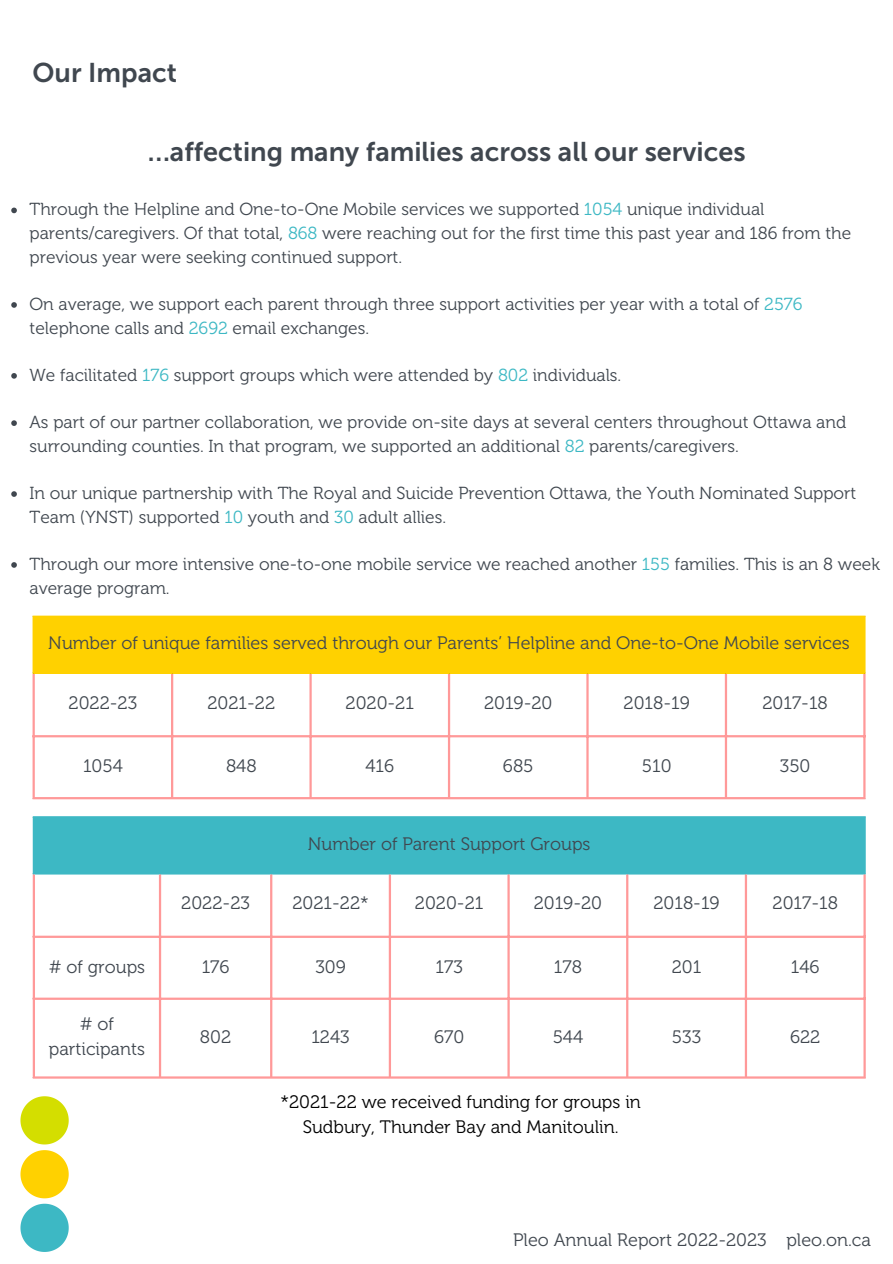
<style>
.page{position:relative;width:893px;height:1264px;background:#fff}
.page>*{position:absolute;margin:0;border:0;box-sizing:border-box;transform-origin:0 0}
.t1{font:27px "Museo Sans 700";color:#40474f}
.t2{font:18px/24.8px "Museo 300";color:#40474f;text-align:center}
.t3{font:18px/24.8px "Museo 300";color:#000;text-align:center}
.t4{font:17.4px/23.7px "Museo 300";color:#40474f}
.s1{color:#3db8c4}
</style>
<div class="page">
<div style="left:33px;top:616px;width:831px;height:57px;background:#ffd100"></div>
<hr style="left:863px;top:618px;width:2px;height:53px;background:#ffd100">
<hr style="left:33px;top:615px;width:832px;height:3px;background:#ffd100">
<hr style="left:33px;top:671px;width:832px;height:3px;background:#ffd100">
<hr style="left:33px;top:674px;width:2px;height:123px;background:#f99">
<hr style="left:171px;top:674px;width:2px;height:123px;background:#f99">
<hr style="left:309px;top:674px;width:3px;height:123px;background:#f99">
<hr style="left:448px;top:674px;width:2px;height:123px;background:#f99">
<hr style="left:586px;top:674px;width:2px;height:123px;background:#f99">
<hr style="left:724px;top:674px;width:3px;height:123px;background:#f99">
<hr style="left:863px;top:674px;width:2px;height:123px;background:#f99">
<hr style="left:33px;top:735px;width:832px;height:2px;background:#f99">
<hr style="left:33px;top:797px;width:832px;height:2px;background:#f99">
<svg style="left:11px;top:207px;width:6px;height:6px"></svg>
<svg style="left:11px;top:302px;width:6px;height:6px"></svg>
<svg style="left:11px;top:373px;width:6px;height:5px"></svg>
<svg style="left:11px;top:420px;width:6px;height:6px"></svg>
<svg style="left:11px;top:491px;width:6px;height:6px"></svg>
<svg style="left:11px;top:562px;width:6px;height:5px"></svg>
<svg style="left:20px;top:1096px;width:49px;height:48px"></svg>
<svg style="left:20px;top:1150px;width:49px;height:101px"></svg>
<div style="left:34px;top:817px;width:830px;height:56px;background:#3db8c4"></div>
<hr style="left:33px;top:818px;width:2px;height:54px;background:#3db8c4">
<hr style="left:863px;top:818px;width:2px;height:54px;background:#3db8c4">
<hr style="left:33px;top:816px;width:832px;height:2px;background:#3db8c4">
<hr style="left:33px;top:872px;width:832px;height:2px;background:#3db8c4">
<hr style="left:33px;top:874px;width:2px;height:202px;background:#f99">
<hr style="left:159px;top:874px;width:2px;height:202px;background:#f99">
<hr style="left:270px;top:874px;width:2px;height:202px;background:#f99">
<hr style="left:389px;top:874px;width:2px;height:202px;background:#f99">
<hr style="left:507px;top:874px;width:2px;height:202px;background:#f99">
<hr style="left:626px;top:874px;width:2px;height:202px;background:#f99">
<hr style="left:744px;top:874px;width:3px;height:202px;background:#f99">
<hr style="left:863px;top:874px;width:2px;height:202px;background:#f99">
<hr style="left:33px;top:935px;width:832px;height:2px;background:#f99">
<hr style="left:33px;top:997px;width:832px;height:2px;background:#f99">
<hr style="left:33px;top:1076px;width:832px;height:2px;background:#f99">
<h1 class="t1" style="left:33px;top:58px;width:146px">Our Impact</h1>
<h1 class="t1" style="left:148px;top:137px;width:599px">…affecting many families across all our services</h1>
<p class="t4" style="left:30px;top:198px;width:823px">Through the Helpline and One-to-One Mobile services we supported <span class="s1">1054</span> unique individual parents/caregivers. Of that total, <span class="s1">868</span> were reaching out for the first time this past year and 186 from the previous year were seeking continued support.</p>
<p class="t4" style="left:30px;top:292px;width:774px">On average, we support each parent through three support activities per year with a total of <span class="s1">2576 </span>telephone calls and <span class="s1">2692</span> email exchanges.</p>
<p class="t4" style="left:30px;top:363px;width:593px">We facilitated <span class="s1">176</span> support groups which were attended by <span class="s1">802</span> individuals.</p>
<p class="t4" style="left:30px;top:411px;width:818px">As part of our partner collaboration, we provide on-site days at several centers throughout Ottawa and surrounding counties. In that program, we supported an additional <span class="s1">82</span> parents/caregivers.</p>
<p class="t4" style="left:30px;top:481px;width:828px">In our unique partnership with The Royal and Suicide Prevention Ottawa, the Youth Nominated Support<br>Team (YNST) supported <span class="s1">10</span> youth and <span class="s1">30</span> adult allies.</p>
<p class="t4" style="left:30px;top:552px;width:851px">Through our more intensive one-to-one mobile service we reached another <span class="s1">155</span> families. This is an 8 week average program.</p>
<p class="t2" style="left:48px;top:631px;width:802px">Number of unique families served through our Parents’ Helpline and One-to-One Mobile services</p>
<p class="t2" style="left:68px;top:690px;width:70px">2022-23</p>
<p class="t2" style="left:207px;top:690px;width:69px">2021-22</p>
<p class="t2" style="left:345px;top:690px;width:70px">2020-21</p>
<p class="t2" style="left:484px;top:690px;width:70px">2019-20</p>
<p class="t2" style="left:623px;top:690px;width:68px">2018-19</p>
<p class="t2" style="left:762px;top:690px;width:67px">2017-18</p>
<p class="t2" style="left:83px;top:754px;width:41px">1054</p>
<p class="t2" style="left:226px;top:754px;width:32px">848</p>
<p class="t2" style="left:365px;top:754px;width:30px">416</p>
<p class="t2" style="left:503px;top:754px;width:32px">685</p>
<p class="t2" style="left:642px;top:754px;width:31px">510</p>
<p class="t2" style="left:779px;top:754px;width:32px">350</p>
<p class="t2" style="left:308px;top:831px;width:284px">Number of Parent Support Groups</p>
<p class="t2" style="left:181px;top:891px;width:70px">2022-23</p>
<p class="t2" style="left:292px;top:891px;width:78px">2021-22*</p>
<p class="t2" style="left:415px;top:891px;width:70px">2020-21</p>
<p class="t2" style="left:533px;top:891px;width:70px">2019-20</p>
<p class="t2" style="left:653px;top:891px;width:68px">2018-19</p>
<p class="t2" style="left:772px;top:891px;width:67px">2017-18</p>
<p class="t2" style="left:49px;top:954px;width:98px"># of groups</p>
<p class="t2" style="left:202px;top:954px;width:29px">176</p>
<p class="t2" style="left:315px;top:954px;width:32px">309</p>
<p class="t2" style="left:435px;top:954px;width:29px">173</p>
<p class="t2" style="left:554px;top:954px;width:30px">178</p>
<p class="t2" style="left:671px;top:954px;width:31px">201</p>
<p class="t2" style="left:790px;top:954px;width:30px">146</p>
<p class="t2" style="left:49px;top:1012px;width:98px"># of participants</p>
<p class="t2" style="left:200px;top:1024px;width:33px">802</p>
<p class="t2" style="left:311px;top:1024px;width:40px">1243</p>
<p class="t2" style="left:434px;top:1024px;width:32px">670</p>
<p class="t2" style="left:552px;top:1024px;width:32px">544</p>
<p class="t2" style="left:672px;top:1024px;width:31px">533</p>
<p class="t2" style="left:790px;top:1024px;width:32px">622</p>
<p class="t3" style="left:280px;top:1090px;width:362px">*2021-22 we received funding for groups in<br>Sudbury, Thunder Bay and Manitoulin.</p>
<p class="t2" style="left:513px;top:1227px;width:359px">Pleo Annual Report 2022-2023 pleo.on.ca</p>
</div>
